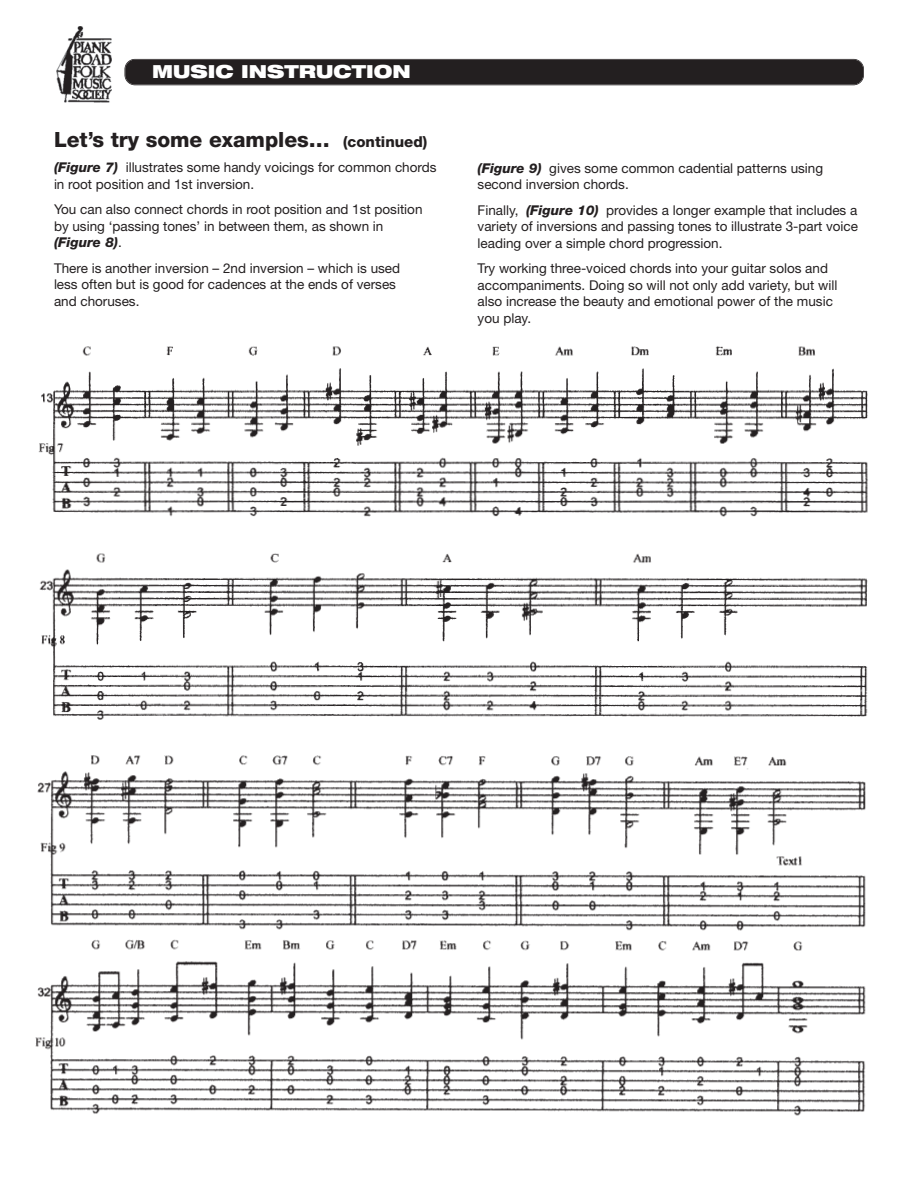
<style>
.page{position:relative;width:918px;height:1188px;background:#fff}
.page>*{position:absolute;margin:0;border:0;box-sizing:border-box;transform-origin:0 0}
.t1{font:800 21px "Helvetica Neue";color:#231f20}
.t2{font:900 expanded 18px "Helvetica Neue";color:#fff}
.t3{font:13.5px/16.5px "Helvetica Neue";color:#231f20}
.s1{font-size:15px}
.s2{font-weight:800;font-style:italic}
</style>
<div class="page">
<img style="left:57px;top:26px;width:54px;height:77px">
<div style="left:125px;top:60px;width:738px;height:25px;background:#231f20;border-radius:10px"></div>
<div style="left:124px;top:59px;width:740px;height:26px;border:2px solid #231f20;border-radius:10px"></div>
<img style="left:38px;top:346px;width:830px;height:374px">
<img style="left:35px;top:755px;width:831px;height:361px">
<h2 class="t2" style="left:152px;top:65px;width:260px">MUSIC INSTRUCTION</h2>
<h1 class="t1" style="left:54px;top:132px;width:375px">Let’s try some examples… <span class="s1">(continued)</span></h1>
<p class="t3" style="left:54px;top:161px;width:384px"><span class="s2">(Figure 7)</span> illustrates some handy voicings for common chords in root position and 1st inversion.</p>
<p class="t3" style="left:54px;top:203px;width:370px">You can also connect chords in root position and 1st position by using ‘passing tones’ in between them, as shown in <span class="s2">(Figure 8)</span>.</p>
<p class="t3" style="left:54px;top:261px;width:348px">There is another inversion – 2nd inversion – which is used less often but is good for cadences at the ends of verses and choruses.</p>
<p class="t3" style="left:478px;top:161px;width:347px"><span class="s2">(Figure 9)</span> gives some common cadential patterns using second inversion chords.</p>
<p class="t3" style="left:478px;top:203px;width:382px;text-align:justify">Finally, <span class="s2">(Figure 10)</span> provides a longer example that includes a variety of inversions and passing tones to illustrate 3-part voice leading over a simple chord progression.</p>
<p class="t3" style="left:478px;top:261px;width:361px">Try working three-voiced chords into your guitar solos and accompaniments. Doing so will not only add variety, but will also increase the beauty and emotional power of the music you play.</p>
</div>
